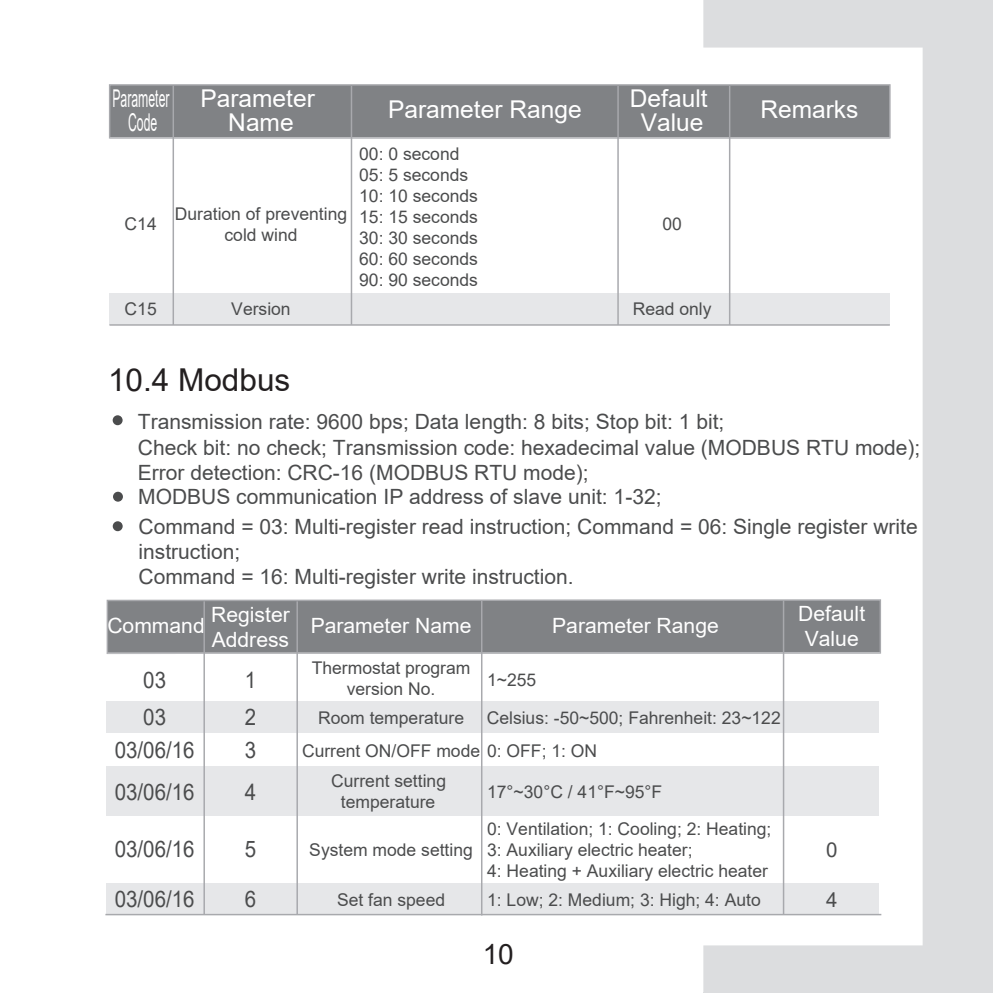
<style>
.page{position:relative;width:993px;height:993px;background:#fff}
.page>*{position:absolute;margin:0;border:0;box-sizing:border-box;transform-origin:0 0}
.t1{font:31.5px "Arial";color:#231f20}
.t2{font:28px "Arial";color:#231f20}
.t3{font:24.5px/24.5px "Arial";color:#fff;text-align:center}
.t4{font:24.5px/24.5px "Arial";color:#fff;text-align:center;scale:.5 1}
.t5{font:22.75px/37.8px "Arial";color:#4b4c4d;scale:.9 1}
.t6{font:21px/24.8px "Arial";color:#4b4c4d}
.t7{font:21px/25.2px "Arial";color:#fff}
.t8{font:20.65px "Arial";color:#4b4c4d}
.t9{font:17.5px/21px "Arial";color:#4b4c4d}
</style>
<div class="page">
<svg style="left:703px;top:0;width:289px;height:992px"></svg>
<div style="left:113px;top:415px;width:9px;height:10px;background:#4b4c4d;border-radius:50%"></div>
<div style="left:113px;top:491px;width:10px;height:10px;background:#4b4c4d;border-radius:50%"></div>
<div style="left:113px;top:521px;width:10px;height:10px;background:#4b4c4d;border-radius:50%"></div>
<div style="left:109px;top:84px;width:781px;height:54px;background:#808285;border:1px solid #a8a9ad"></div>
<hr style="left:110px;top:137px;width:779px;height:1px;background:#bcbdc0">
<div style="left:109px;top:293px;width:780px;height:32px;background:#e6e7e9"></div>
<hr style="left:728px;top:86px;width:2px;height:239px;background:#a8a9ad">
<hr style="left:617px;top:86px;width:1px;height:239px;background:#a8a9ad">
<hr style="left:350px;top:86px;width:2px;height:238px;background:#a8a9ad">
<hr style="left:172px;top:86px;width:2px;height:239px;background:#a8a9ad">
<div style="left:106px;top:701px;width:772px;height:31px;background:#e6e7e9"></div>
<div style="left:106px;top:883px;width:772px;height:31px;background:#e6e7e9"></div>
<div style="left:106px;top:766px;width:772px;height:50px;background:#e6e7e9"></div>
<div style="left:107px;top:600px;width:773px;height:53px;background:#808285"></div>
<div style="left:107px;top:599px;width:773px;height:54px;border:1px solid #a8a9ad"></div>
<hr style="left:107px;top:652px;width:773px;height:1px;background:#bcbdc0">
<hr style="left:782px;top:600px;width:2px;height:313px;background:#a8a9ad">
<hr style="left:481px;top:600px;width:1px;height:315px;background:#a8a9ad">
<hr style="left:203px;top:601px;width:2px;height:312px;background:#a8a9ad">
<hr style="left:296px;top:601px;width:2px;height:312px;background:#a8a9ad">
<hr style="left:105px;top:913px;width:776px;height:2px;background:#a8a9ad">
<hr style="left:109px;top:324px;width:780px;height:1px;background:#a8a9ad">
<h3 class="t4" style="left:112px;top:86px;width:116px">Parameter<br>Code</h3>
<h3 class="t3" style="left:200px;top:86px;width:116px">Parameter<br>Name</h3>
<h3 class="t3" style="left:388px;top:97px;width:195px">Parameter Range</h3>
<h3 class="t3" style="left:629px;top:86px;width:79px">Default<br>Value</h3>
<h3 class="t3" style="left:760px;top:97px;width:99px">Remarks</h3>
<p class="t9" style="left:125px;top:213px;width:34px">C14</p>
<p class="t9" style="left:175px;top:203px;width:174px;text-align:center">Duration of preventing cold wind</p>
<p class="t9" style="left:359px;top:143px;width:120px">00: 0 second<br>05: 5 seconds<br>10: 10 seconds<br>15: 15 seconds<br>30: 30 seconds<br>60: 60 seconds<br>90: 90 seconds</p>
<p class="t9" style="left:662px;top:213px;width:21px">00</p>
<p class="t9" style="left:125px;top:298px;width:34px">C15</p>
<p class="t9" style="left:231px;top:298px;width:61px">Version</p>
<p class="t9" style="left:632px;top:298px;width:80px">Read only</p>
<h1 class="t1" style="left:108px;top:358px;width:184px">10.4 Modbus</h1>
<p class="t6" style="left:138px;top:409px;width:783px">Transmission rate: 9600 bps; Data length: 8 bits; Stop bit: 1 bit;<br>Check bit: no check; Transmission code: hexadecimal value (MODBUS RTU mode); Error detection: CRC-16 (MODBUS RTU mode);<br>MODBUS communication IP address of slave unit: 1-32;</p>
<p class="t6" style="left:138px;top:513px;width:780px">Command = 03: Multi-register read instruction; Command = 06: Single register write instruction;<br>Command = 16: Multi-register write instruction.</p>
<p class="t7" style="left:211px;top:601px;width:80px">Register<br>Address</p>
<p class="t7" style="left:798px;top:600px;width:68px;text-align:center">Default<br>Value</p>
<p class="t9" style="left:311px;top:656px;width:160px;text-align:center">Thermostat program version No.</p>
<p class="t7" style="left:107px;top:612px;width:99px">Command</p>
<p class="t7" style="left:310px;top:612px;width:162px">Parameter Name</p>
<p class="t7" style="left:552px;top:612px;width:168px">Parameter Range</p>
<h3 class="t5" style="left:143px;top:660px;width:27px">03</h3>
<h3 class="t5" style="left:245px;top:660px;width:14px">1<br>2</h3>
<h3 class="t5" style="left:245px;top:729px;width:14px;line-height:41.3px">3<br>4</h3>
<p class="t9" style="left:486px;top:660px;width:295px;line-height:37.8px">1~255<br>Celsius: -50~500; Fahrenheit: 23~122</p>
<h3 class="t5" style="left:115px;top:700px;width:90px;line-height:32.9px;text-align:center">03<br>03/06/16</h3>
<h3 class="t5" style="left:115px;top:772px;width:90px">03/06/16</h3>
<p class="t9" style="left:318px;top:707px;width:147px">Room temperature</p>
<p class="t9" style="left:331px;top:735px;width:267px;line-height:29.8px;text-indent:-29px">Current ON/OFF mode 0: OFF; 1: ON<br>Current setting</p>
<p class="t9" style="left:341px;top:790px;width:96px">temperature</p>
<p class="t9" style="left:309px;top:838px;width:165px">System mode setting</p>
<p class="t9" style="left:337px;top:888px;width:109px">Set fan speed</p>
<p class="t9" style="left:487px;top:888px;width:275px">1: Low; 2: Medium; 3: High; 4: Auto</p>
<p class="t9" style="left:487px;top:781px;width:176px">17°~30°C / 41°F~95°F</p>
<p class="t9" style="left:487px;top:818px;width:286px">0: Ventilation; 1: Cooling; 2: Heating;<br>3: Auxiliary electric heater;<br>4: Heating + Auxiliary electric heater</p>
<h3 class="t5" style="left:115px;top:823px;width:90px;line-height:50.1px">03/06/16<br>03/06/16</h3>
<h3 class="t5" style="left:245px;top:829px;width:14px">5</h3>
<h3 class="t5" style="left:245px;top:879px;width:14px">6</h3>
<p class="t8" style="left:825px;top:834px;width:13px">0</p>
<p class="t8" style="left:825px;top:884px;width:13px">4</p>
<h2 class="t2" style="left:482px;top:934px;width:33px">10</h2>
</div>
